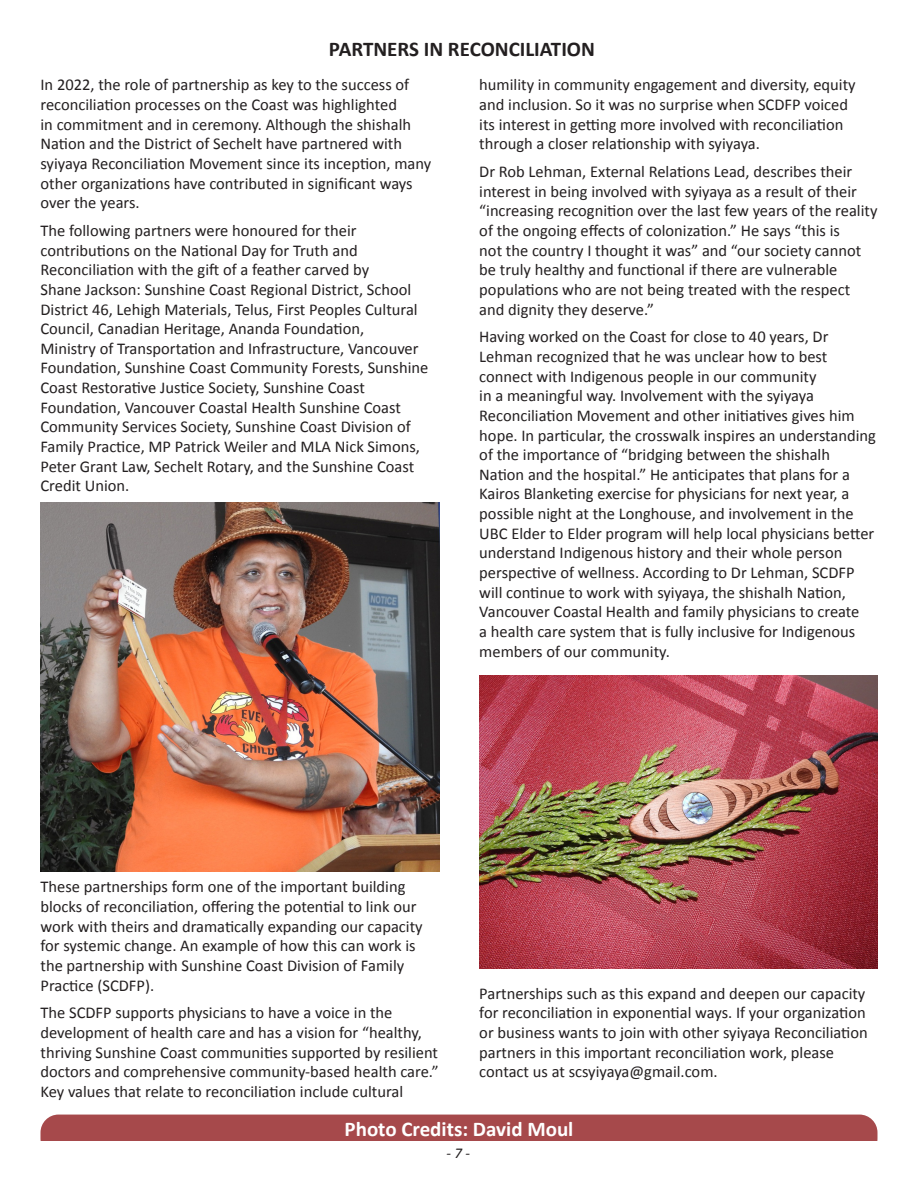
<style>
.page{position:relative;width:918px;height:1188px;background:#fff}
.page>*{position:absolute;margin:0;border:0;box-sizing:border-box;transform-origin:0 0}
.t1{font:700 21px "Calibri";color:#231f20}
.t2{font:700 21px "Calibri";color:#fff}
.t3{font:16.5px/19.6px "Calibri";color:#231f20}
.t4{font:italic 15px "Calibri";color:#231f20}
</style>
<div class="page">
<div style="left:40px;top:1115px;width:838px;height:42px;background:#a6494b;border-radius:18px"></div>
<div style="left:28px;top:1141px;width:872px;height:33px;background:#fff"></div>
<img style="left:40px;top:502px;width:399px;height:370px">
<img style="left:479px;top:675px;width:398px;height:294px">
<p class="t1" style="left:329px;top:36px;width:268px">PARTNERS IN RECONCILIATION</p>
<p class="t3" style="left:40px;top:75px;width:392px">In 2022, the role of partnership as key to the success of reconciliation processes on the Coast was highlighted<br>in commitment and in ceremony. Although the shishalh Nation and the District of Sechelt have partnered with syiyaya Reconciliation Movement since its inception, many other organizations have contributed in significant ways over the years.</p>
<p class="t3" style="left:40px;top:221px;width:389px">The following partners were honoured for their contributions on the National Day for Truth and Reconciliation with the gift of a feather carved by<br>Shane Jackson: Sunshine Coast Regional District, School District 46, Lehigh Materials, Telus, First Peoples Cultural Council, Canadian Heritage, Ananda Foundation,<br>Ministry of Transportation and Infrastructure, Vancouver Foundation, Sunshine Coast Community Forests, Sunshine Coast Restorative Justice Society, Sunshine Coast Foundation, Vancouver Coastal Health Sunshine Coast Community Services Society, Sunshine Coast Division of Family Practice, MP Patrick Weiler and MLA Nick Simons, Peter Grant Law, Sechelt Rotary, and the Sunshine Coast Credit Union.</p>
<p class="t3" style="left:479px;top:75px;width:378px">humility in community engagement and diversity, equity and inclusion. So it was no surprise when SCDFP voiced its interest in getting more involved with reconciliation through a closer relationship with syiyaya.</p>
<p class="t3" style="left:479px;top:162px;width:400px">Dr Rob Lehman, External Relations Lead, describes their interest in being involved with syiyaya as a result of their “increasing recognition over the last few years of the reality of the ongoing effects of colonization.” He says “this is<br>not the country I thought it was” and “our society cannot be truly healthy and functional if there are vulnerable populations who are not being treated with the respect and dignity they deserve.”</p>
<p class="t3" style="left:479px;top:327px;width:398px">Having worked on the Coast for close to 40 years, Dr Lehman recognized that he was unclear how to best connect with Indigenous people in our community<br>in a meaningful way. Involvement with the syiyaya Reconciliation Movement and other initiatives gives him hope. In particular, the crosswalk inspires an understanding of the importance of “bridging between the shishalh Nation and the hospital.” He anticipates that plans for a Kairos Blanketing exercise for physicians for next year, a possible night at the Longhouse, and involvement in the UBC Elder to Elder program will help local physicians better understand Indigenous history and their whole person perspective of wellness. According to Dr Lehman, SCDFP will continue to work with syiyaya, the shishalh Nation, Vancouver Coastal Health and family physicians to create<br>a health care system that is fully inclusive for Indigenous members of our community.</p>
<p class="t3" style="left:40px;top:877px;width:384px">These partnerships form one of the important building blocks of reconciliation, offering the potential to link our work with theirs and dramatically expanding our capacity for systemic change. An example of how this can work is the partnership with Sunshine Coast Division of Family Practice (SCDFP).</p>
<p class="t3" style="left:40px;top:1003px;width:400px">The SCDFP supports physicians to have a voice in the development of health care and has a vision for “healthy, thriving Sunshine Coast communities supported by resilient doctors and comprehensive community-based health care.” Key values that relate to reconciliation include cultural</p>
<p class="t3" style="left:479px;top:984px;width:390px">Partnerships such as this expand and deepen our capacity for reconciliation in exponential ways. If your organization or business wants to join with other syiyaya Reconciliation partners in this important reconciliation work, please contact us at scsyiyaya@gmail.com.</p>
<p class="t2" style="left:345px;top:1115px;width:230px">Photo Credits: David Moul</p>
<p class="t4" style="left:447px;top:1143px;width:25px">- 7 -</p>
</div>
